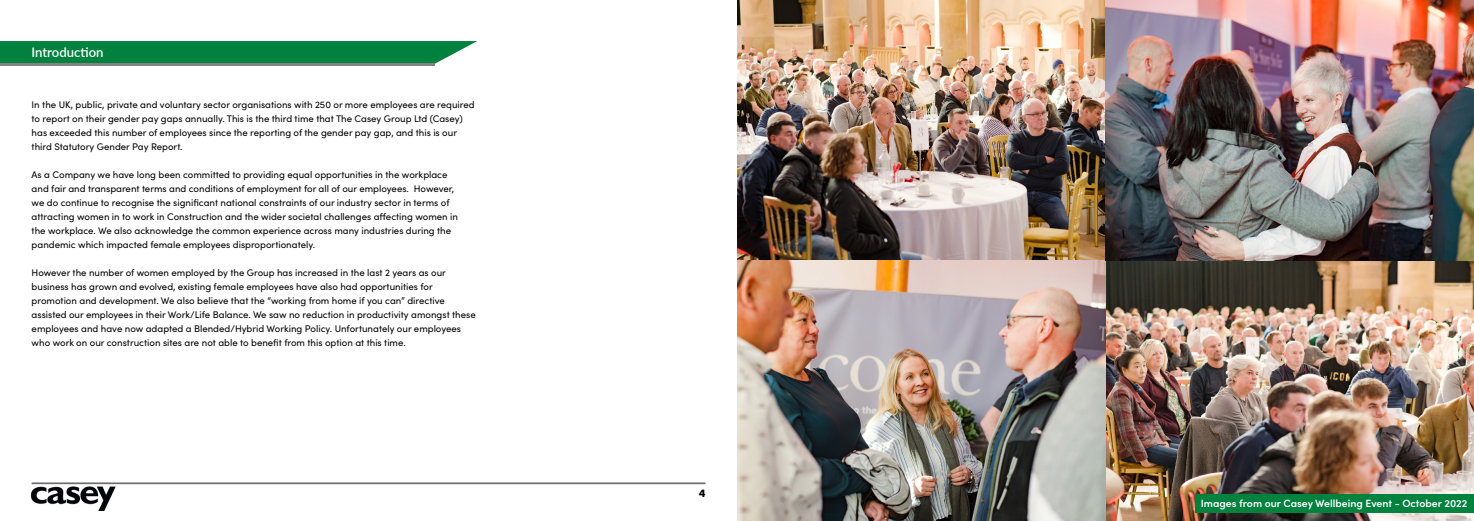
<style>
.page{position:relative;width:1474px;height:521px;background:#fff}
.page>*{position:absolute;margin:0;border:0;box-sizing:border-box;transform-origin:0 0}
.t1{font:600 13.12px "Lato";color:#fff}
.t2{font:600 10.5px "Sofia Pro";color:#fff}
.t3{font:10.5px "Boing";color:#000}
.t4{font:9.62px/14px "Sofia Pro";color:#000}
</style>
<div class="page">
<img style="left:32px;top:484px;width:84px;height:27px">
<hr style="left:32px;top:482px;width:673px;height:2px;background:#706f6f">
<svg style="left:0;top:41px;width:477px;height:23px;background:#10874a"></svg>
<hr style="left:0;top:64px;width:435px;height:2px;background:#818285">
<img style="left:737px;top:0;width:736px;height:521px">
<div style="left:1195px;top:494px;width:278px;height:19px;background:#00823f"></div>
<h1 class="t1" style="left:32px;top:43px;width:74px">Introduction</h1>
<p class="t4" style="left:32px;top:97px;width:444px">In the UK, public, private and voluntary sector organisations with 250 or more employees are required to report on their gender pay gaps annually. This is the third time that The Casey Group Ltd (Casey) has exceeded this number of employees since the reporting of the gender pay gap, and this is our third Statutory Gender Pay Report.</p>
<p class="t4" style="left:32px;top:167px;width:428px">As a Company we have long been committed to providing equal opportunities in the workplace and fair and transparent terms and conditions of employment for all of our employees. However, we do continue to recognise the significant national constraints of our industry sector in terms of attracting women in to work in Construction and the wider societal challenges affecting women in the workplace. We also acknowledge the common experience across many industries during the pandemic which impacted female employees disproportionately.</p>
<p class="t4" style="left:32px;top:265px;width:445px">However the number of women employed by the Group has increased in the last 2 years as our business has grown and evolved, existing female employees have also had opportunities for promotion and development. We also believe that the “working from home if you can” directive assisted our employees in their Work/Life Balance. We saw no reduction in productivity amongst these employees and have now adapted a Blended/Hybrid Working Policy. Unfortunately our employees who work on our construction sites are not able to benefit from this option at this time.</p>
<p class="t3" style="left:699px;top:487px;width:8px">4</p>
<p class="t2" style="left:1200px;top:495px;width:268px">Images from our Casey Wellbeing Event - October 2022</p>
</div>
